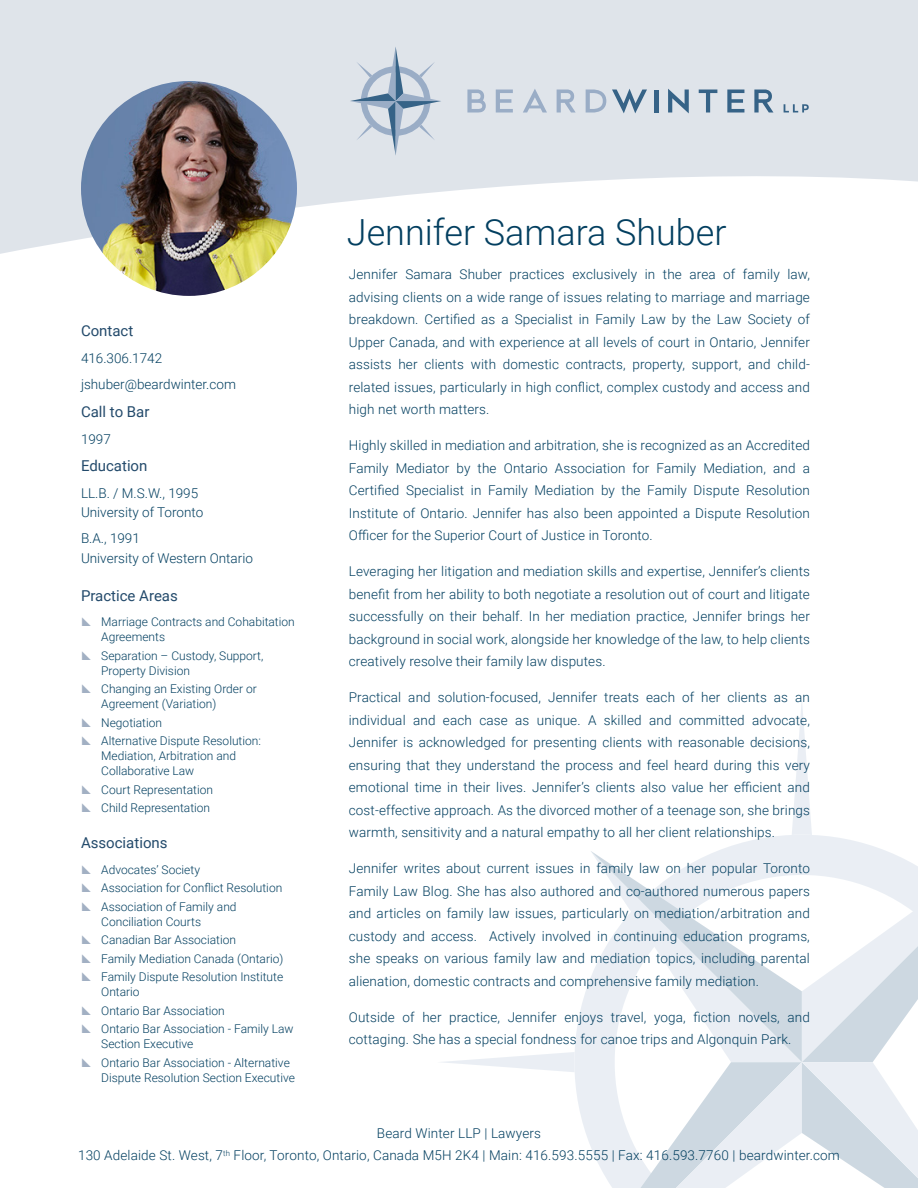
<style>
.page{position:relative;width:918px;height:1188px;background:#fff}
.page>*{position:absolute;margin:0;border:0;box-sizing:border-box;transform-origin:0 0}
.Heading_2{font:300 36px "Roboto";color:#033f60}
.Heading_1{font:15px "Roboto";color:#234a6b}
.Side_Bar{font:300 13.5px/22.5px "Roboto";letter-spacing:.01em;color:#033f60;text-align:justify}
.t1{font:300 12px/15px "Roboto";color:#033f60}
</style>
<div class="page">
<svg style="left:442px;top:702px;width:476px;height:486px"></svg>
<svg style="left:0;top:0;width:918px;height:254px;fill:#dfe4ea"></svg>
<img style="left:81px;top:81px;width:216px;height:215px">
<p class="Heading_1" style="left:81px;top:320px;width:54px">Contact</p>
<p class="Side_Bar" style="left:81px;top:346px;width:83px">416.306.1742</p>
<p class="Side_Bar" style="left:81px;top:372px;width:157px">jshuber@beardwinter.com</p>
<p class="Heading_1" style="left:81px;top:401px;width:70px">Call to Bar</p>
<p class="Side_Bar" style="left:81px;top:427px;width:31px">1997</p>
<p class="Heading_1" style="left:81px;top:455px;width:68px">Education</p>
<p class="Side_Bar" style="left:81px;top:483px;width:124px;line-height:19.5px">LL.B. / M.S.W., 1995<br>University of Toronto</p>
<p class="Side_Bar" style="left:81px;top:528px;width:173px;line-height:19.5px">B.A., 1991<br>University of Western Ontario</p>
<p class="Heading_1" style="left:81px;top:585px;width:98px">Practice Areas</p>
<p class="t1" style="left:101px;top:614px;width:195px">Marriage Contracts and Cohabitation<br>Agreements</p>
<p class="t1" style="left:101px;top:647px;width:164px">Separation – Custody, Support,<br>Property Division</p>
<p class="t1" style="left:101px;top:681px;width:157px">Changing an Existing Order or<br>Agreement (Variation)</p>
<p class="t1" style="left:101px;top:715px;width:62px">Negotiation</p>
<p class="t1" style="left:101px;top:733px;width:161px">Alternative Dispute Resolution:<br>Mediation, Arbitration and<br>Collaborative Law</p>
<p class="t1" style="left:101px;top:782px;width:113px">Court Representation</p>
<p class="t1" style="left:101px;top:800px;width:110px">Child Representation</p>
<p class="Heading_1" style="left:81px;top:832px;width:88px">Associations</p>
<p class="t1" style="left:101px;top:861px;width:100px">Advocates’ Society</p>
<p class="t1" style="left:101px;top:880px;width:183px">Association for Conflict Resolution</p>
<p class="t1" style="left:101px;top:898px;width:137px">Association of Family and<br>Conciliation Courts</p>
<p class="t1" style="left:101px;top:932px;width:136px">Canadian Bar Association</p>
<p class="t1" style="left:101px;top:950px;width:184px">Family Mediation Canada (Ontario)</p>
<p class="t1" style="left:101px;top:969px;width:183px">Family Dispute Resolution Institute<br>Ontario</p>
<p class="t1" style="left:101px;top:1002px;width:125px">Ontario Bar Association</p>
<p class="t1" style="left:101px;top:1021px;width:194px">Ontario Bar Association - Family Law<br>Section Executive</p>
<p class="t1" style="left:101px;top:1054px;width:195px">Ontario Bar Association - Alternative<br>Dispute Resolution Section Executive</p>
<p class="Heading_2" style="left:347px;top:207px;width:381px">Jennifer Samara Shuber</p>
<p class="Side_Bar" style="left:349px;top:262px;width:463px">Jennifer Samara Shuber practices exclusively in the area of family law, advising clients on a wide range of issues relating to marriage and marriage breakdown. Certified as a Specialist in Family Law by the Law Society of Upper Canada, and with experience at all levels of court in Ontario, Jennifer assists her clients with domestic contracts, property, support, and child&shy;related issues, particularly in high conflict, complex custody and access and high net worth matters.</p>
<p class="Side_Bar" style="left:349px;top:433px;width:463px">Highly skilled in mediation and arbitration, she is recognized as an Accredited Family Mediator by the Ontario Association for Family Mediation, and a Certified Specialist in Family Mediation by the Family Dispute Resolution Institute of Ontario. Jennifer has also been appointed a Dispute Resolution Officer for the Superior Court of Justice in Toronto.</p>
<p class="Side_Bar" style="left:349px;top:559px;width:463px">Leveraging her litigation and mediation skills and expertise, Jennifer’s clients benefit from her ability to both negotiate a resolution out of court and litigate successfully on their behalf. In her mediation practice, Jennifer brings her background in social work, alongside her knowledge of the law, to help clients creatively resolve their family law disputes.</p>
<p class="Side_Bar" style="left:349px;top:685px;width:463px">Practical and solution-focused, Jennifer treats each of her clients as an individual and each case as unique. A skilled and committed advocate, Jennifer is acknowledged for presenting clients with reasonable decisions, ensuring that they understand the process and feel heard during this very emotional time in their lives. Jennifer’s clients also value her efficient and cost-effective approach. As the divorced mother of a teenage son, she brings warmth, sensitivity and a natural empathy to all her client relationships.</p>
<p class="Side_Bar" style="left:349px;top:856px;width:463px">Jennifer writes about current issues in family law on her popular Toronto Family Law Blog. She has also authored and co-authored numerous papers and articles on family law issues, particularly on mediation/arbitration and custody and access. Actively involved in continuing education programs, she speaks on various family law and mediation topics, including parental alienation, domestic contracts and comprehensive family mediation.</p>
<p class="Side_Bar" style="left:349px;top:1005px;width:463px">Outside of her practice, Jennifer enjoys travel, yoga, fiction novels, and cottaging. She has a special fondness for canoe trips and Algonquin Park.</p>
<p class="Side_Bar" style="left:377px;top:1121px;width:166px">Beard Winter LLP | Lawyers</p>
<p class="Side_Bar" style="left:78px;top:1143px;width:763px">130 Adelaide St. West, 7<sup>th</sup> Floor, Toronto, Ontario, Canada M5H 2K4 | Main: 416.593.5555 | Fax: 416.593.7760 | beardwinter.com</p>
</div>
